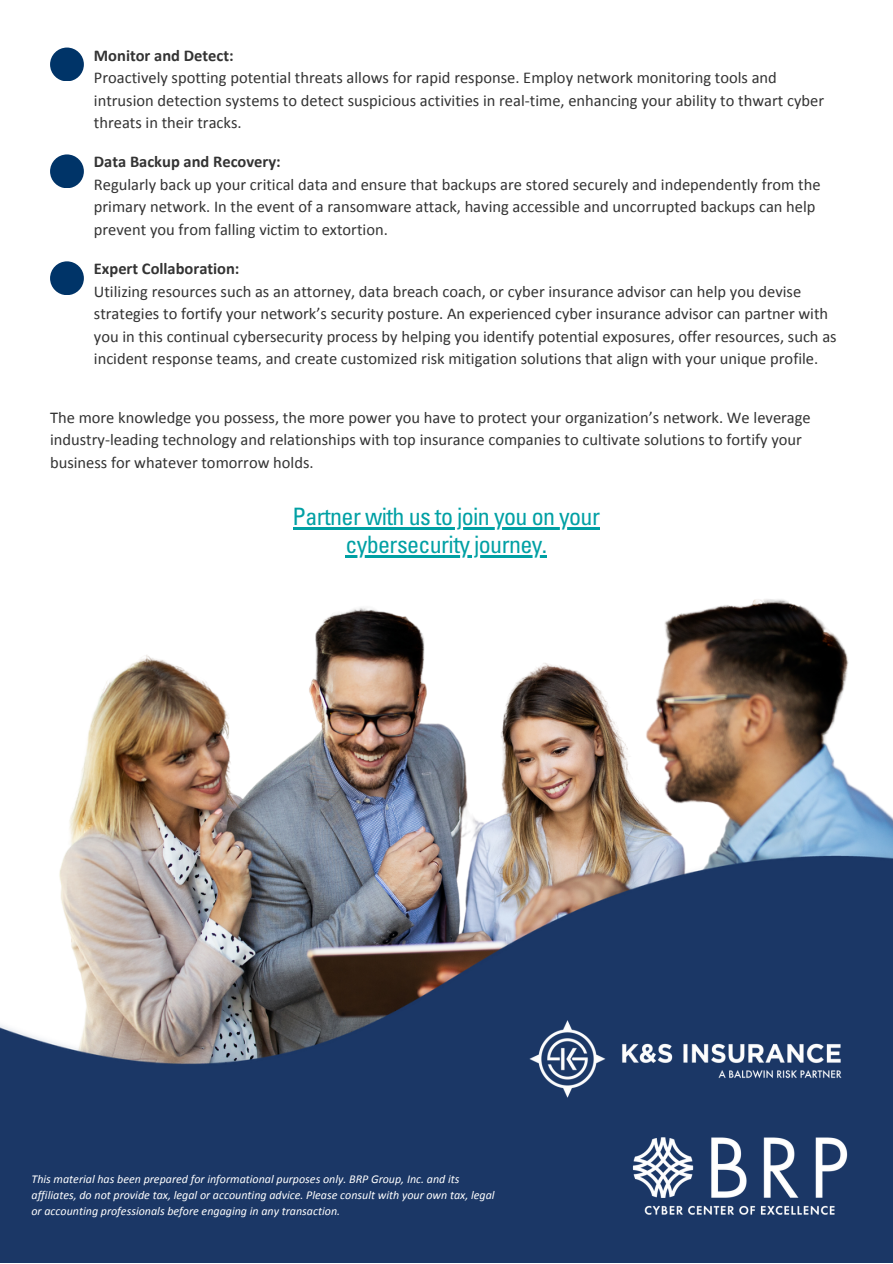
<style>
.page{position:relative;width:893px;height:1264px;background:#fff}
.page>*{position:absolute;margin:0;border:0;box-sizing:border-box;transform-origin:0 0}
.t1{font:condensed 24px/28px "Univers LT Std";letter-spacing:-.025em;color:#00a0a4;text-align:center}
.t2{font:16.5px/22.5px "Calibri";color:#333}
.t3{font:700 16.5px "Calibri";color:#333}
.t4{font:italic 12px/16px "Calibri";color:#fff}
</style>
<div class="page">
<img style="left:69px;top:555px;width:823px;height:292px">
<img style="left:0;top:847px;width:892px;height:415px">
<img style="left:617px;top:1121px;width:242px;height:108px">
<div style="left:50px;top:48px;width:34px;height:33px;background:#003468;border-radius:50%"></div>
<div style="left:50px;top:154px;width:34px;height:34px;background:#003468;border-radius:50%"></div>
<div style="left:50px;top:261px;width:34px;height:34px;background:#003468;border-radius:50%"></div>
<hr style="left:292px;top:527px;width:307px;height:2px;background:#00a0a4">
<hr style="left:345px;top:555px;width:201px;height:2px;background:#00a0a4">
<img style="left:511px;top:1003px;width:347px;height:114px">
<p class="t3" style="left:94px;top:48px;width:141px">Monitor and Detect:</p>
<p class="t2" style="left:94px;top:68px;width:731px">Proactively spotting potential threats allows for rapid response. Employ network monitoring tools and intrusion detection systems to detect suspicious activities in real-time, enhancing your ability to thwart cyber threats in their tracks.</p>
<p class="t3" style="left:94px;top:155px;width:188px">Data Backup and Recovery:</p>
<p class="t2" style="left:94px;top:174px;width:728px">Regularly back up your critical data and ensure that backups are stored securely and independently from the primary network. In the event of a ransomware attack, having accessible and uncorrupted backups can help prevent you from falling victim to extortion.</p>
<p class="t3" style="left:94px;top:262px;width:147px">Expert Collaboration:</p>
<p class="t2" style="left:94px;top:281px;width:744px">Utilizing resources such as an attorney, data breach coach, or cyber insurance advisor can help you devise strategies to fortify your network’s security posture. An experienced cyber insurance advisor can partner with you in this continual cybersecurity process by helping you identify potential exposures, offer resources, such as incident response teams, and create customized risk mitigation solutions that align with your unique profile.</p>
<p class="t2" style="left:50px;top:407px;width:762px">The more knowledge you possess, the more power you have to protect your organization’s network. We leverage industry-leading technology and relationships with top insurance companies to cultivate solutions to fortify your business for whatever tomorrow holds.</p>
<p class="t1" style="left:292px;top:505px;width:309px">Partner with us to join you on your cybersecurity journey.</p>
<p class="t4" style="left:31px;top:1171px;width:464px">This material has been prepared for informational purposes only. BRP Group, Inc. and its affiliates, do not provide tax, legal or accounting advice. Please consult with your own tax, legal or accounting professionals before engaging in any transaction.</p>
</div>
